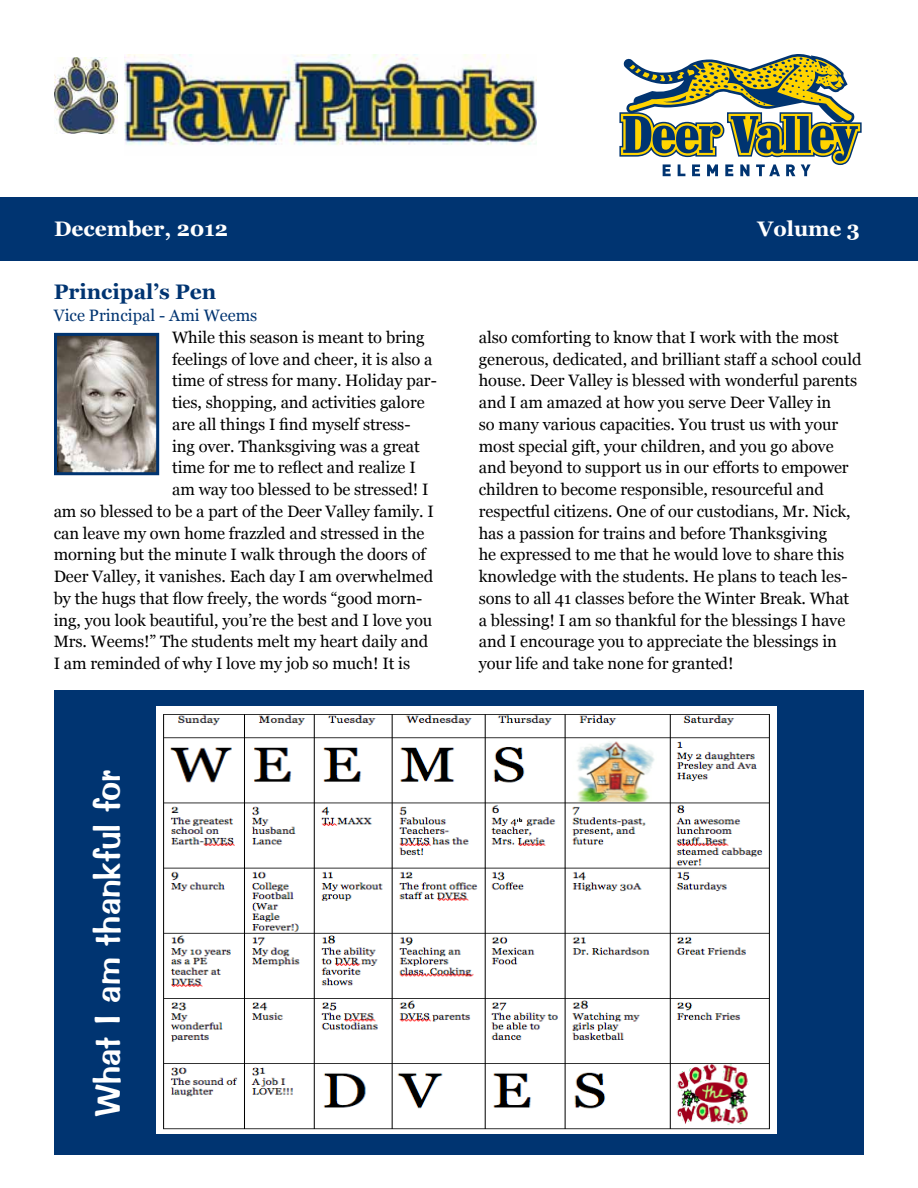
<style>
.page{position:relative;width:918px;height:1188px;background:#fff}
.page>*{position:absolute;margin:0;border:0;box-sizing:border-box;transform-origin:0 0}
.t1{font:36px "Impress BT";color:#fff}
.t2{font:700 21px "Georgia";color:#fff}
.t3{font:700 21px "Georgia";color:#003471}
.t4{font:16.5px/21.8px "Georgia";letter-spacing:-.005em;color:#000}
.t5{font:16.5px "Georgia";color:#003471}
</style>
<div class="page">
<div style="left:54px;top:691px;width:810px;height:464px;background:#003471"></div>
<img style="left:55px;top:57px;width:63px;height:76px">
<div style="left:0;top:197px;width:918px;height:64px;background:#003471"></div>
<img style="left:125px;top:54px;width:411px;height:91px">
<svg style="left:619px;top:54px;width:243px;height:122px"></svg>
<img style="left:58px;top:337px;width:97px;height:134px">
<div style="left:54px;top:333px;width:105px;height:142px;border:3px solid #003471"></div>
<img style="left:156px;top:707px;width:621px;height:427px">
<p class="t2" style="left:54px;top:215px;width:176px">December, 2012</p>
<p class="t2" style="left:758px;top:215px;width:104px">Volume 3</p>
<p class="t3" style="left:54px;top:279px;width:164px">Principal’s Pen</p>
<p class="t5" style="left:54px;top:305px;width:205px">Vice Principal - Ami Weems</p>
<p class="t4" style="left:172px;top:327px;width:254px">While this season is meant to bring</p>
<p class="t4" style="left:172px;top:348px;width:262px">feelings of love and cheer, it is also a</p>
<p class="t4" style="left:172px;top:370px;width:266px">time of stress for many. Holiday par-</p>
<p class="t4" style="left:172px;top:392px;width:254px">ties, shopping, and activities galore</p>
<p class="t4" style="left:172px;top:414px;width:240px">are all things I find myself stress-</p>
<p class="t4" style="left:172px;top:435px;width:249px">ing over. Thanksgiving was a great</p>
<p class="t4" style="left:172px;top:457px;width:245px">time for me to reflect and realize I</p>
<p class="t4" style="left:172px;top:479px;width:258px">am way too blessed to be stressed! I</p>
<p class="t4" style="left:54px;top:501px;width:382px">am so blessed to be a part of the Deer Valley family. I</p>
<p class="t4" style="left:54px;top:522px;width:372px">can leave my own home frazzled and stressed in the</p>
<p class="t4" style="left:54px;top:544px;width:374px">morning but the minute I walk through the doors of</p>
<p class="t4" style="left:54px;top:566px;width:381px">Deer Valley, it vanishes. Each day I am overwhelmed</p>
<p class="t4" style="left:54px;top:588px;width:370px">by the hugs that flow freely, the words “good morn-</p>
<p class="t4" style="left:54px;top:609px;width:380px">ing, you look beautiful, you’re the best and I love you</p>
<p class="t4" style="left:54px;top:631px;width:376px">Mrs. Weems!” The students melt my heart daily and</p>
<p class="t4" style="left:54px;top:653px;width:358px">I am reminded of why I love my job so much! It is</p>
<h1 class="t1" style="left:86px;top:1116px;width:348px;rotate:-90deg">What I am thankful for</h1>
<p class="t4" style="left:479px;top:327px;width:384px">also comforting to know that I work with the most generous, dedicated, and brilliant staff a school could house. Deer Valley is blessed with wonderful parents and I am amazed at how you serve Deer Valley in<br>so many various capacities. You trust us with your most special gift, your children, and you go above and beyond to support us in our efforts to empower children to become responsible, resourceful and respectful citizens. One of our custodians, Mr. Nick, has a passion for trains and before Thanksgiving<br>he expressed to me that he would love to share this knowledge with the students. He plans to teach les&shy;sons to all 41 classes before the Winter Break. What a blessing! I am so thankful for the blessings I have and I encourage you to appreciate the blessings in your life and take none for granted!</p>
</div>
